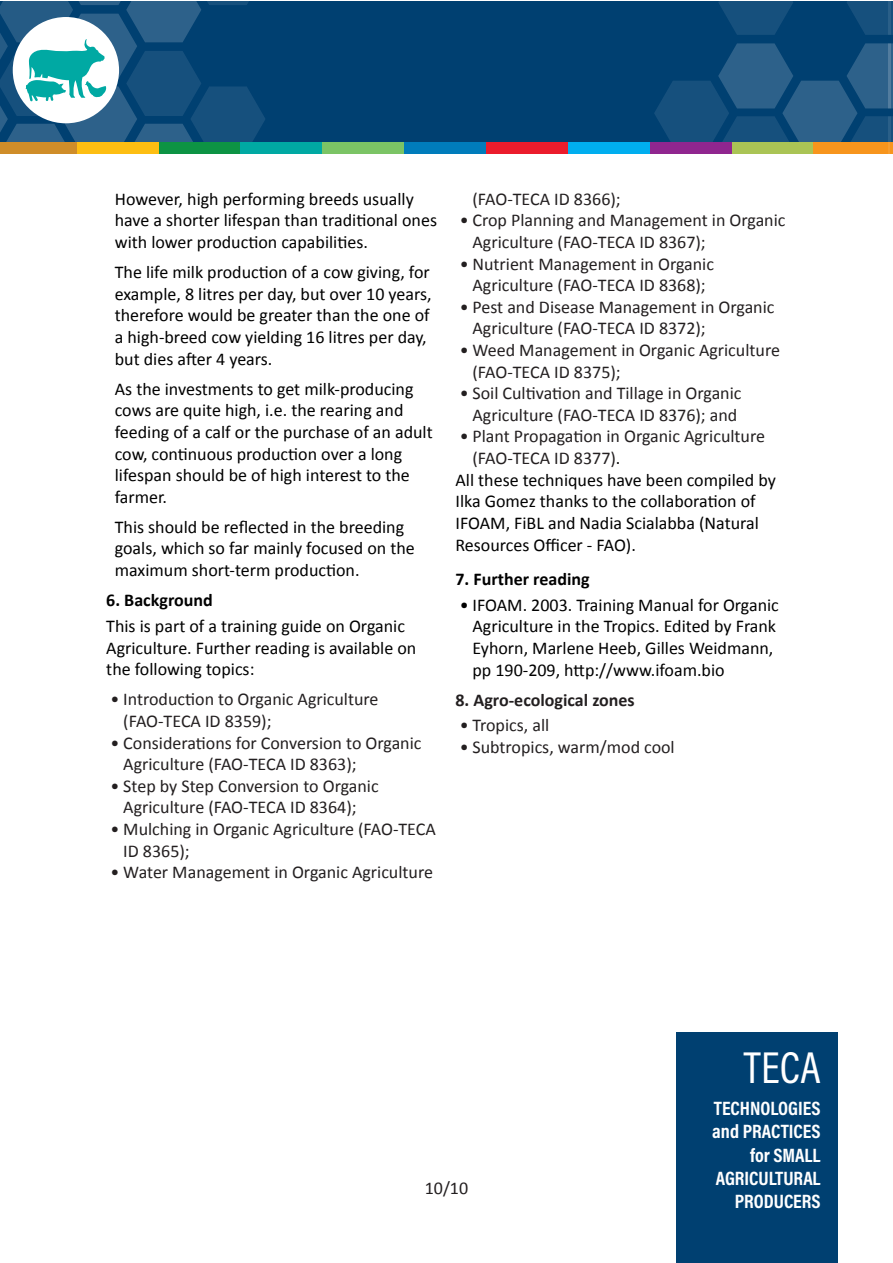
<style>
.page{position:relative;width:893px;height:1263px;background:#fff}
.page>*{position:absolute;margin:0;border:0;box-sizing:border-box;transform-origin:0 0}
.t1{font:45px "Acumin Pro Cond";color:#fff}
.t2{font:700 19.5px/23.4px "Acumin Pro Cond";color:#fff;text-align:right}
.Body_Text{font:18px/21.6px "Calibri";color:#000}
.List_Paragraph{font:18px/21.6px "Calibri";color:#231f20}
.Bulletpoints_1{font:18px/21.6px "Calibri";color:#000}
.Bulletpoints_1-2{font:18px "Calibri";color:#231f20}
.Body_Text-2{font:700 18px "Calibri";color:#000}
.Heading_1{font:700 18px "Calibri";color:#231f20}
.s1{color:#000}
</style>
<div class="page">
<div style="left:0;top:1px;width:893px;height:145px;background:#004071"></div>
<svg style="left:718px;top:1px;width:75px;height:34px"></svg>
<div style="left:650px;top:142px;width:81px;height:12px;background:#90268f"></div>
<div style="left:568px;top:142px;width:81px;height:12px;background:#00aeef"></div>
<div style="left:486px;top:142px;width:82px;height:12px;background:#eb1c2c"></div>
<div style="left:404px;top:142px;width:82px;height:12px;background:#007cbb"></div>
<div style="left:322px;top:142px;width:82px;height:12px;background:#7bc465"></div>
<div style="left:240px;top:142px;width:82px;height:12px;background:#00a9a3"></div>
<svg style="left:0;top:1px;width:265px;height:153px"></svg>
<svg style="left:847px;top:1px;width:46px;height:34px"></svg>
<svg style="left:654px;top:43px;width:239px;height:111px"></svg>
<div style="left:676px;top:1033px;width:162px;height:230px;background:#004071"></div>
<p class="Body_Text" style="left:115px;top:188px;width:324px">However, high performing breeds usually have a shorter lifespan than traditional ones with lower production capabilities.</p>
<p class="Body_Text" style="left:115px;top:261px;width:318px">The life milk production of a cow giving, for example, 8 litres per day, but over 10 years, therefore would be greater than the one of a high-breed cow yielding 16 litres per day, but dies after 4 years.</p>
<p class="Body_Text" style="left:115px;top:378px;width:319px">As the investments to get milk-producing cows are quite high, i.e. the rearing and feeding of a calf or the purchase of an adult cow, continuous production over a long lifespan should be of high interest to the farmer.</p>
<p class="Body_Text" style="left:115px;top:516px;width:302px">This should be reflected in the breeding goals, which so far mainly focused on the maximum short-term production.</p>
<p class="Body_Text-2" style="left:106px;top:589px;width:108px">6. Background</p>
<p class="Body_Text" style="left:106px;top:615px;width:312px">This is part of a training guide on Organic<br>Agriculture. Further reading is available on the following topics:</p>
<p class="List_Paragraph" style="left:123px;top:688px;width:257px;text-indent:-13px">• Introduction to Organic Agriculture (FAO‑TECA ID 8359);</p>
<p class="List_Paragraph" style="left:123px;top:732px;width:300px;text-indent:-13px">• Considerations for Conversion to Organic<br>Agriculture (FAO‑TECA ID 8363);</p>
<p class="List_Paragraph" style="left:111px;top:775px;width:270px;text-align:center">• Step by Step Conversion to Organic<br>Agriculture (FAO‑TECA ID 8364);</p>
<p class="List_Paragraph" style="left:123px;top:818px;width:314px;text-indent:-13px">• Mulching in Organic Agriculture (FAO‑TECA<br>ID 8365);</p>
<p class="List_Paragraph" style="left:111px;top:861px;width:324px">• Water Management in Organic Agriculture</p>
<p class="List_Paragraph" style="left:472px;top:188px;width:150px">(FAO‑TECA ID 8366);</p>
<p class="List_Paragraph" style="left:472px;top:210px;width:314px;text-indent:-13px">• Crop Planning and Management in Organic<br>Agriculture (FAO‑TECA ID 8367);</p>
<p class="List_Paragraph" style="left:460px;top:253px;width:256px;text-align:center">• Nutrient Management in Organic<br>Agriculture (FAO‑TECA ID 8368);</p>
<p class="List_Paragraph" style="left:472px;top:296px;width:303px;text-indent:-13px">• Pest and Disease Management in Organic<br>Agriculture (FAO‑TECA ID 8372);</p>
<p class="List_Paragraph" style="left:472px;top:339px;width:309px;text-indent:-13px">• Weed Management in Organic Agriculture (FAO‑TECA ID 8375);</p>
<p class="List_Paragraph" style="left:460px;top:383px;width:283px;text-align:center">• Soil Cultivation and Tillage in Organic<br>Agriculture (FAO‑TECA ID 8376); and</p>
<p class="List_Paragraph" style="left:472px;top:426px;width:294px;text-indent:-13px">• Plant Propagation in Organic Agriculture (FAO‑TECA ID 8377)<span class="s1">.</span></p>
<p class="Body_Text" style="left:455px;top:469px;width:322px">All these techniques have been compiled by Ilka Gomez thanks to the collaboration of IFOAM, FiBL and Nadia Scialabba (Natural Resources Officer - FAO).</p>
<p class="Body_Text-2" style="left:455px;top:567px;width:136px">7. Further reading</p>
<p class="Bulletpoints_1" style="left:472px;top:594px;width:308px;text-indent:-13px">• IFOAM. 2003. Training Manual for Organic Agriculture in the Tropics. Edited by Frank Eyhorn, Marlene Heeb, Gilles Weidmann, pp 190-209, http://www.ifoam.bio</p>
<p class="Heading_1" style="left:455px;top:688px;width:181px">8. Agro-ecological zones</p>
<p class="Bulletpoints_1-2" style="left:460px;top:714px;width:91px">• Tropics, all</p>
<p class="Bulletpoints_1-2" style="left:460px;top:736px;width:217px">• Subtropics, warm/mod cool</p>
<p class="List_Paragraph" style="left:425px;top:1178px;width:45px">10/10</p>
<p class="t1" style="left:744px;top:1038px;width:78px">TECA</p>
<p class="t2" style="left:712px;top:1096px;width:110px">TECHNOLOGIES and PRACTICES for SMALL<br>AGRICULTURAL<br>PRODUCERS</p>
</div>
